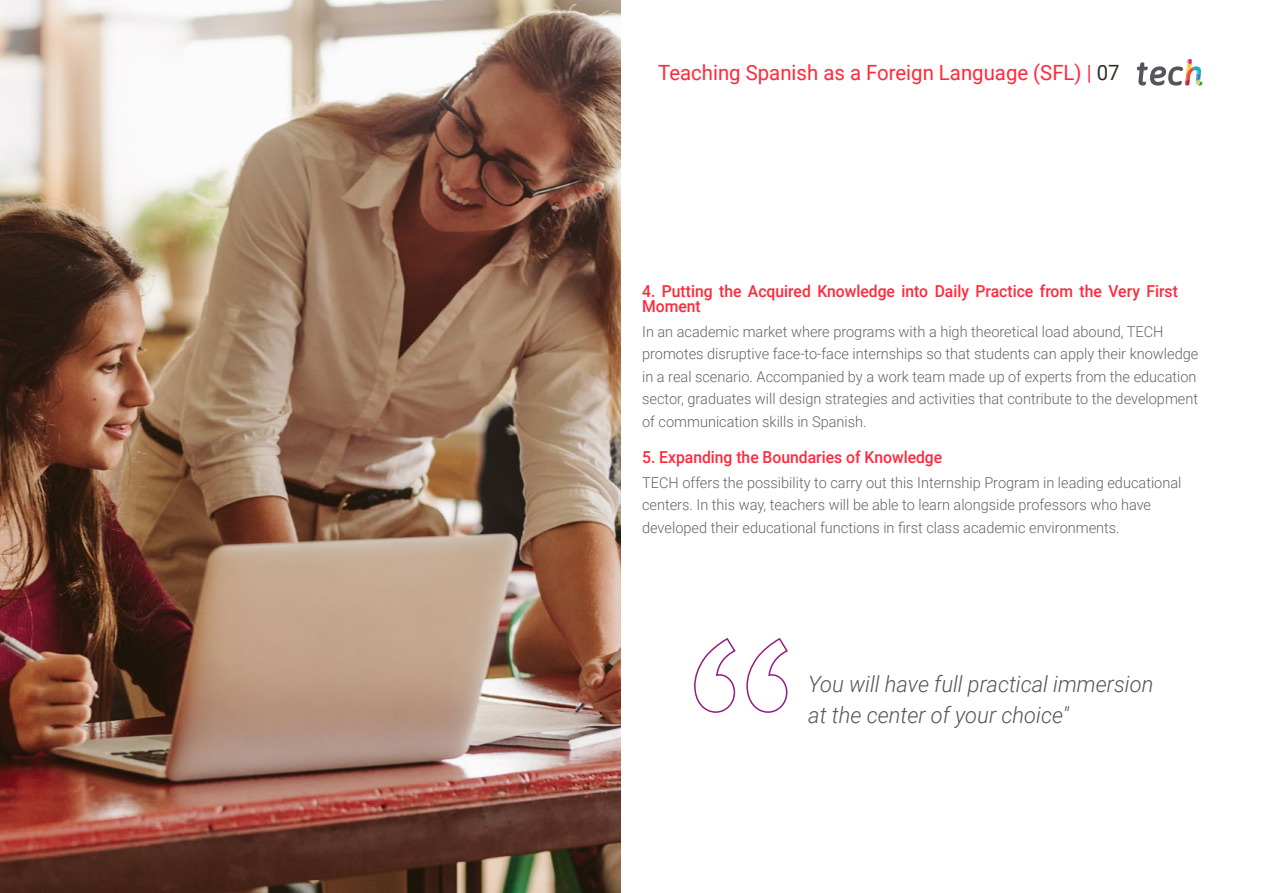
<style>
.page{position:relative;width:1263px;height:893px;background:#fff}
.page>*{position:absolute;margin:0;border:0;box-sizing:border-box;transform-origin:0 0}
.t1{font:italic 300 22.5px/31.5px "Roboto";color:#52555b}
.t2{font:21px "Roboto";color:#ff293a}
.t3{font:500 16.5px/15px "Roboto";color:#ff293a;scale:.95 1}
.t4{font:300 15px/22.5px "Roboto";color:#61646a}
.s1{color:#312e20}
</style>
<div class="page">
<svg style="left:694px;top:638px;width:94px;height:75px"></svg>
<img style="left:0;top:0;width:621px;height:893px">
<svg style="left:1137px;top:59px;width:65px;height:27px"></svg>
<h2 class="t2" style="left:658px;top:57px;width:463px">Teaching Spanish as a Foreign Language (SFL) | <span class="s1">07</span></h2>
<p class="t3" style="left:642px;top:283px;width:565px">4. Putting the Acquired Knowledge into Daily Practice from the Very First<br>Moment</p>
<p class="t4" style="left:642px;top:320px;width:558px">In an academic market where programs with a high theoretical load abound, TECH promotes disruptive face-to-face internships so that students can apply their knowledge in a real scenario. Accompanied by a work team made up of experts from the education sector, graduates will design strategies and activities that contribute to the development of communication skills in Spanish.</p>
<p class="t3" style="left:642px;top:449px;width:317px">5. Expanding the Boundaries of Knowledge</p>
<p class="t4" style="left:642px;top:471px;width:541px">TECH offers the possibility to carry out this Internship Program in leading educational centers. In this way, teachers will be able to learn alongside professors who have developed their educational functions in first class academic environments.</p>
<h1 class="t1" style="left:808px;top:667px;width:347px">You will have full practical immersion at the center of your choice"</h1>
</div>
